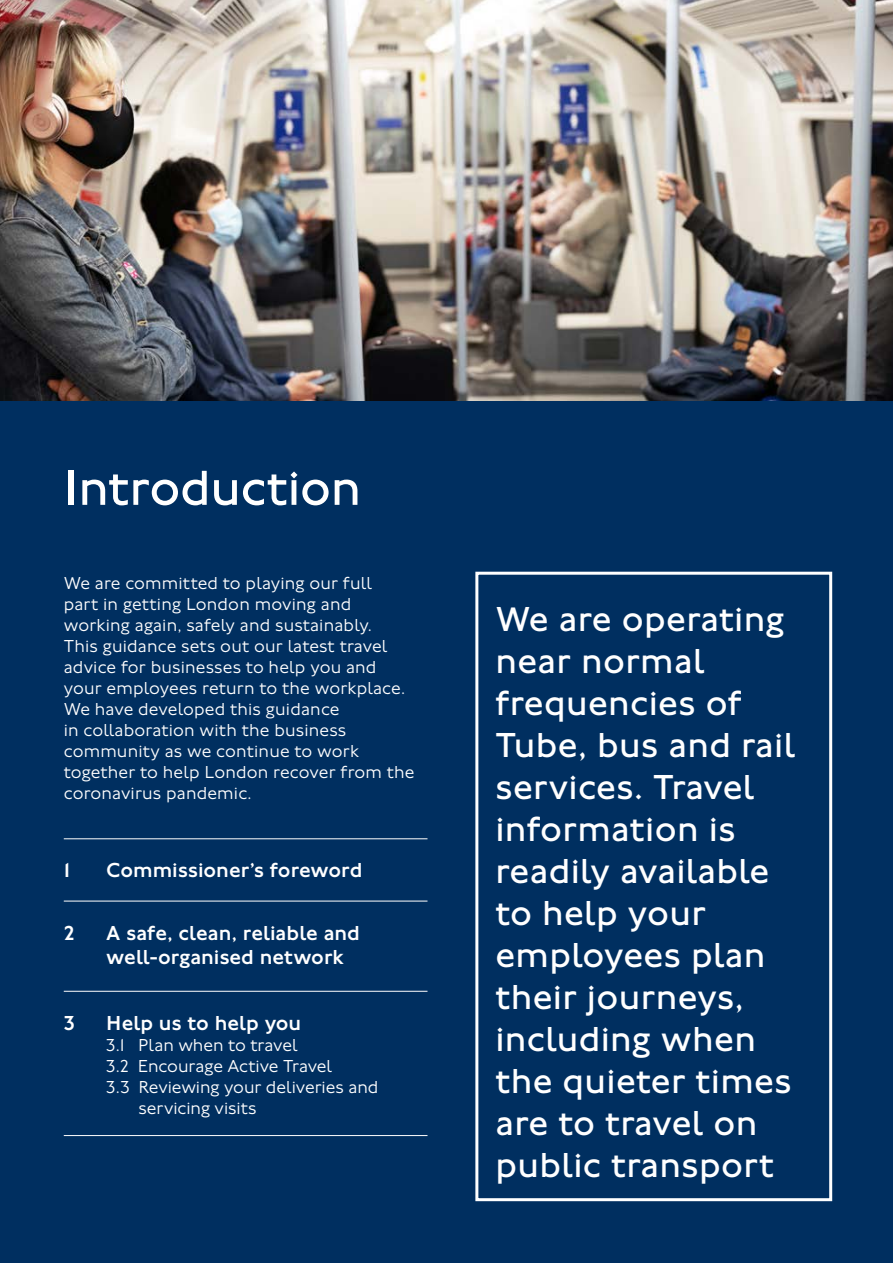
<style>
.page{position:relative;width:893px;height:1263px;background:#002f60}
.page>*{position:absolute;margin:0;border:0;box-sizing:border-box;transform-origin:0 0}
.Major_Heading_32_32{font:51px "Johnston 100";letter-spacing:-.01em;color:#fff}
.BoxOff_24_28_WHT__P{font:36px/42px "Johnston 100";letter-spacing:.01em;color:#fff}
.TOCI_Section_Med_14{font:500 21px/24px "Johnston 100";color:#fff}
.TOCI_SectionHeader_M{font:500 21px "Johnston 100";color:#fff}
.Body_12_14_WO__P{font:300 18px/21px "Johnston 100";letter-spacing:.01em;color:#fff}
.TOCI_SubSection_Colu{font:300 18px/21px "Johnston 100";letter-spacing:-.005em;color:#fff}
.TOCI_SubSection_Ligh{font:300 18px "Johnston 100";letter-spacing:-.005em;color:#fff}
</style>
<div class="page">
<img style="left:0;top:0;width:893px;height:400px">
<svg style="left:475px;top:571px;width:358px;height:631px"></svg>
<hr style="left:64px;top:838px;width:363px;height:1px;background:#fff">
<hr style="left:64px;top:901px;width:363px;height:1px;background:#fff">
<hr style="left:64px;top:991px;width:363px;height:1px;background:#fff">
<hr style="left:64px;top:1135px;width:363px;height:1px;background:#fff">
<h2 class="Major_Heading_32_32" style="left:64px;top:460px;width:299px">Introduction</h2>
<p class="Body_12_14_WO__P" style="left:64px;top:573px;width:352px">We are committed to playing our full<br>part in getting London moving and working again, safely and sustainably.<br>This guidance sets out our latest travel advice for businesses to help you and your employees return to the workplace.<br>We have developed this guidance<br>in collaboration with the business community as we continue to work together to help London recover from the coronavirus pandemic.</p>
<p class="TOCI_Section_Med_14" style="left:64px;top:859px;width:8px">1</p>
<p class="TOCI_Section_Med_14" style="left:106px;top:859px;width:258px">Commissioner’s foreword</p>
<p class="TOCI_Section_Med_14" style="left:64px;top:921px;width:12px">2</p>
<p class="TOCI_Section_Med_14" style="left:106px;top:921px;width:255px">A safe, clean, reliable and well-organised network</p>
<p class="TOCI_SectionHeader_M" style="left:64px;top:1011px;width:12px">3</p>
<p class="TOCI_SectionHeader_M" style="left:106px;top:1011px;width:197px">Help us to help you</p>
<p class="TOCI_SubSection_Ligh" style="left:106px;top:1035px;width:193px">3.1 Plan when to travel</p>
<p class="TOCI_SubSection_Ligh" style="left:106px;top:1056px;width:227px">3.2 Encourage Active Travel</p>
<p class="TOCI_SubSection_Colu" style="left:138px;top:1077px;width:241px;text-indent:-32px">3.3 Reviewing your deliveries and servicing visits</p>
<p class="BoxOff_24_28_WHT__P" style="left:495px;top:598px;width:301px">We are operating near normal frequencies of<br>Tube, bus and rail services. Travel information is readily available to help your employees plan their journeys, including when the quieter times are to travel on public transport</p>
</div>
